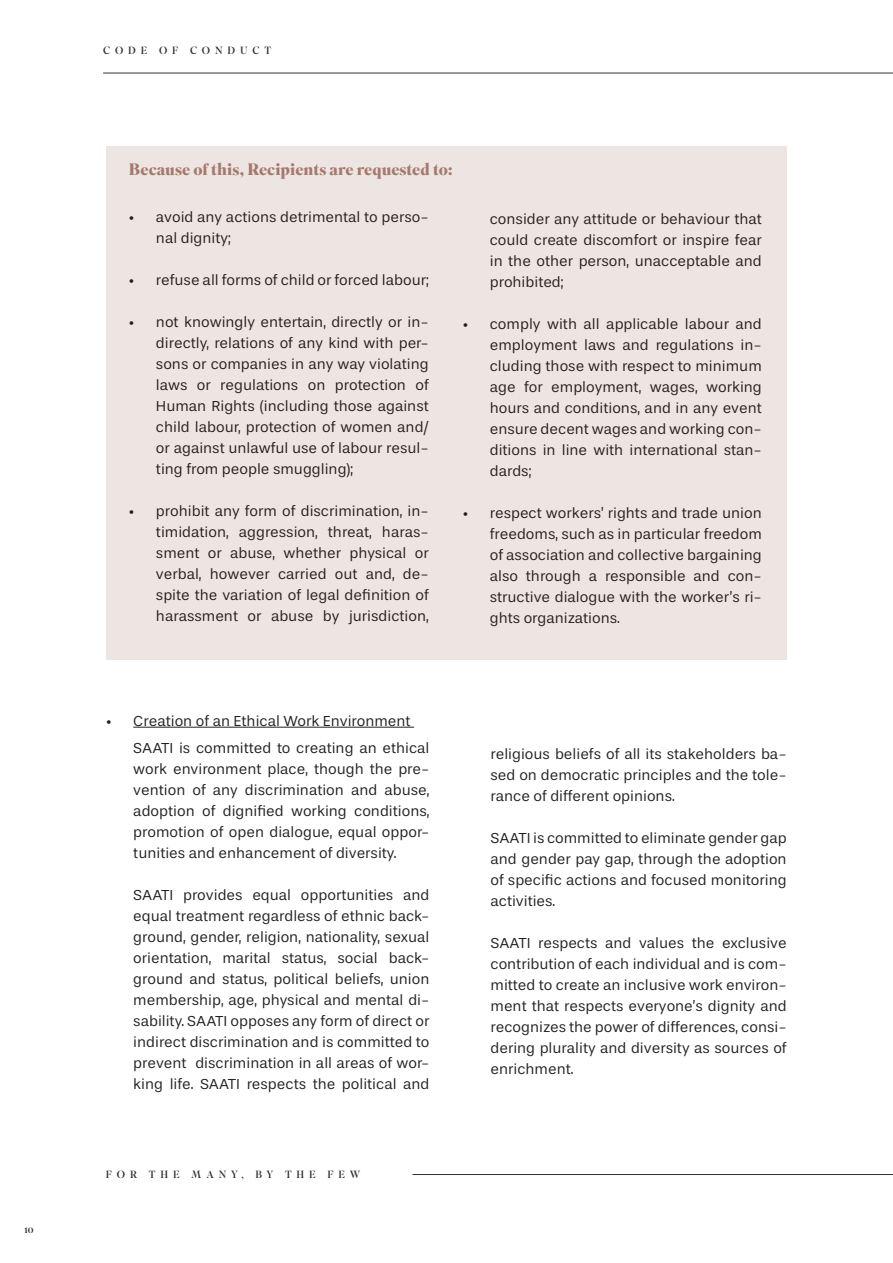
<style>
.page{position:relative;width:893px;height:1263px;background:#fff}
.page>*{position:absolute;margin:0;border:0;box-sizing:border-box;transform-origin:0 0}
.Stile_di_paragrafo_1{font:700 16.5px "Superior Title";color:#a5796d}
.Stile_di_paragrafo_1-2{font:15px/21px "Stevie Sans";color:#231f20;text-align:justify}
.t1{font:10.5px "Superior Title";letter-spacing:.465em;color:#312f30}
</style>
<div class="page">
<hr style="left:103px;top:73px;width:790px;height:1px;background:#312f30">
<hr style="left:412px;top:1174px;width:481px;height:1px;background:#312f30">
<div style="left:106px;top:146px;width:681px;height:513px;background:#ede5e1"></div>
<hr style="left:133px;top:727px;width:281px;height:1px;background:#231f20">
<p class="t1" style="left:25px;top:1222px;width:11px">10</p>
<p class="t1" style="left:103px;top:44px;width:170px">CODE OF CONDUCT</p>
<p class="Stile_di_paragrafo_1" style="left:129px;top:159px;width:325px">Because of this, Recipients are requested to:</p>
<p class="Stile_di_paragrafo_1-2" style="left:156px;top:207px;width:274px;text-indent:-27px">• avoid any actions detrimental to perso&shy;nal dignity;</p>
<p class="Stile_di_paragrafo_1-2" style="left:129px;top:270px;width:301px">• refuse all forms of child or forced labour;</p>
<p class="Stile_di_paragrafo_1-2" style="left:156px;top:312px;width:274px;text-indent:-27px">• not knowingly entertain, directly or in&shy;directly, relations of any kind with per&shy;sons or companies in any way violating laws or regulations on protection of Human Rights (including those against child labour, protection of women and/ or against unlawful use of labour resul&shy;ting from people smuggling);</p>
<p class="Stile_di_paragrafo_1-2" style="left:156px;top:501px;width:274px;text-indent:-27px">• prohibit any form of discrimination, in&shy;timidation, aggression, threat, haras&shy;sment or abuse, whether physical or verbal, however carried out and, de&shy;spite the variation of legal definition of harassment or abuse by jurisdiction,</p>
<p class="Stile_di_paragrafo_1-2" style="left:490px;top:208px;width:274px">consider any attitude or behaviour that could create discomfort or inspire fear in the other person, unacceptable and prohibited;</p>
<p class="Stile_di_paragrafo_1-2" style="left:490px;top:313px;width:274px;text-indent:-27px">• comply with all applicable labour and employment laws and regulations in&shy;cluding those with respect to minimum age for employment, wages, working hours and conditions, and in any event ensure decent wages and working con&shy;ditions in line with international stan&shy;dards;</p>
<p class="Stile_di_paragrafo_1-2" style="left:490px;top:502px;width:274px;text-indent:-27px">• respect workers’ rights and trade union freedoms, such as in particular freedom of association and collective bargaining also through a responsible and con&shy;structive dialogue with the worker’s ri&shy;ghts organizations.</p>
<p class="Stile_di_paragrafo_1-2" style="left:106px;top:710px;width:306px">• Creation of an Ethical Work Environment</p>
<p class="Stile_di_paragrafo_1-2" style="left:133px;top:737px;width:298px">SAATI is committed to creating an ethical work environment place, though the pre&shy;vention of any discrimination and abuse, adoption of dignified working conditions, promotion of open dialogue, equal oppor&shy;tunities and enhancement of diversity.</p>
<p class="Stile_di_paragrafo_1-2" style="left:133px;top:884px;width:298px">SAATI provides equal opportunities and equal treatment regardless of ethnic back&shy;ground, gender, religion, nationality, sexual orientation, marital status, social back&shy;ground and status, political beliefs, union membership, age, physical and mental di&shy;sability. SAATI opposes any form of direct or indirect discrimination and is committed to prevent discrimination in all areas of wor&shy;king life. SAATI respects the political and</p>
<p class="t1" style="left:106px;top:1168px;width:256px">FOR THE MANY, BY THE FEW</p>
<p class="Stile_di_paragrafo_1-2" style="left:490px;top:743px;width:298px">religious beliefs of all its stakeholders ba&shy;sed on democratic principles and the tole&shy;rance of different opinions.</p>
<p class="Stile_di_paragrafo_1-2" style="left:490px;top:827px;width:298px">SAATI is committed to eliminate gender gap and gender pay gap, through the adoption of specific actions and focused monitoring activities.</p>
<p class="Stile_di_paragrafo_1-2" style="left:490px;top:932px;width:298px">SAATI respects and values the exclusive contribution of each individual and is com&shy;mitted to create an inclusive work environ&shy;ment that respects everyone’s dignity and recognizes the power of differences, consi&shy;dering plurality and diversity as sources of enrichment.</p>
</div>
